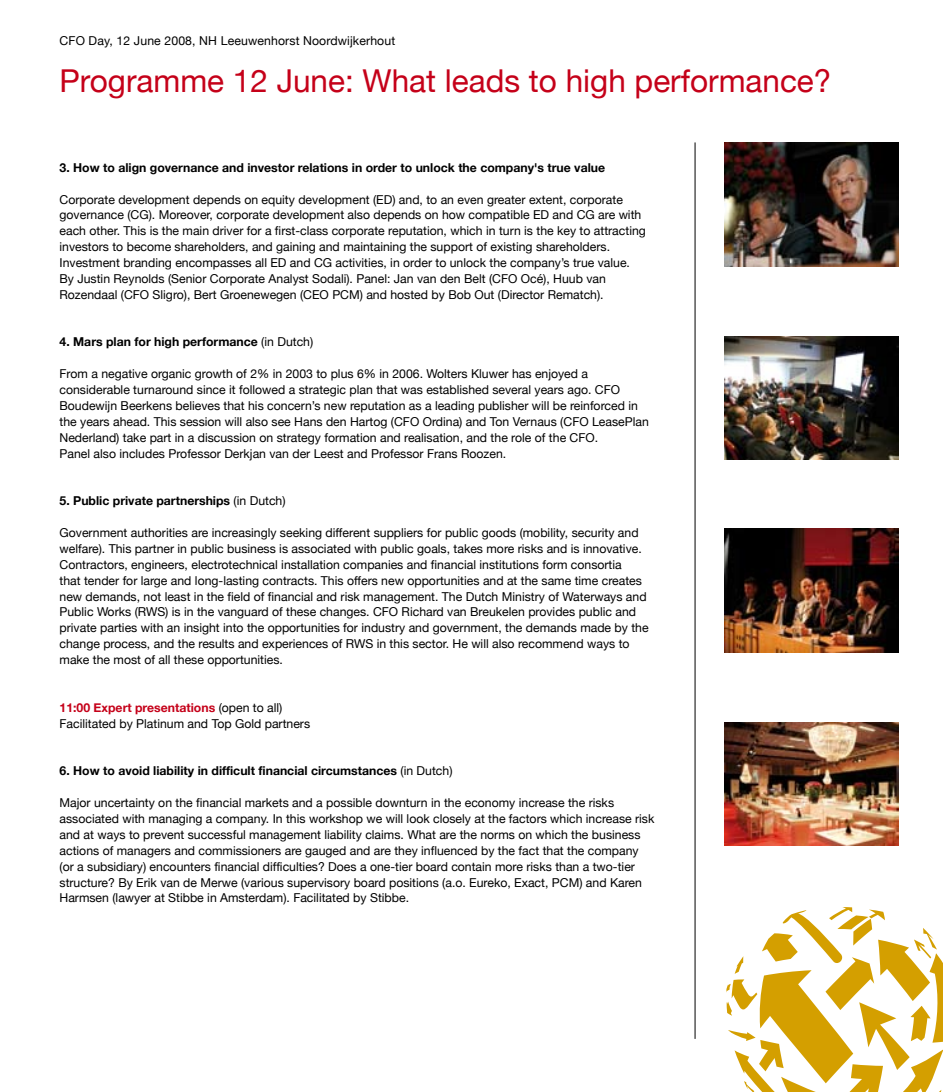
<style>
.page{position:relative;width:943px;height:1092px;background:#fff}
.page>*{position:absolute;margin:0;border:0;box-sizing:border-box;transform-origin:0 0}
.t1{font:31.5px "Helvetica Neue";color:#c50119}
.t2{font:12.25px/15.9px "Helvetica Neue";color:#000}
.t3{font:700 12.25px "Helvetica Neue";color:#000}
.s1{font-weight:400}
.s2{font-weight:700;color:#c50119}
</style>
<div class="page">
<svg style="left:726px;top:907px;width:217px;height:184px"></svg>
<hr style="left:694px;top:142px;width:1px;height:896px;background:#000">
<img style="left:724px;top:722px;width:174px;height:123px">
<img style="left:724px;top:336px;width:174px;height:123px">
<img style="left:724px;top:528px;width:174px;height:124px">
<img style="left:724px;top:142px;width:174px;height:124px">
<p class="t2" style="left:60px;top:32px;width:337px">CFO Day, 12 June 2008, NH Leeuwenhorst Noordwijkerhout</p>
<h1 class="t1" style="left:60px;top:62px;width:773px">Programme 12 June: What leads to high performance?</h1>
<p class="t3" style="left:60px;top:160px;width:547px">3. How to align governance and investor relations in order to unlock the company's true value</p>
<p class="t2" style="left:60px;top:191px;width:588px">Corporate development depends on equity development (ED) and, to an even greater extent, corporate governance (CG). Moreover, corporate development also depends on how compatible ED and CG are with each other. This is the main driver for a first-class corporate reputation, which in turn is the key to attracting investors to become shareholders, and gaining and maintaining the support of existing shareholders.<br>Investment branding encompasses all ED and CG activities, in order to unlock the company’s true value.<br>By Justin Reynolds (Senior Corporate Analyst Sodali). Panel: Jan van den Belt (CFO Océ), Huub van Rozendaal (CFO Sligro), Bert Groenewegen (CEO PCM) and hosted by Bob Out (Director Rematch).</p>
<p class="t3" style="left:60px;top:334px;width:255px">4. Mars plan for high performance <span class="s1">(in Dutch)</span></p>
<p class="t2" style="left:60px;top:366px;width:590px">From a negative organic growth of 2% in 2003 to plus 6% in 2006. Wolters Kluwer has enjoyed a considerable turnaround since it followed a strategic plan that was established several years ago. CFO Boudewijn Beerkens believes that his concern’s new reputation as a leading publisher will be reinforced in the years ahead. This session will also see Hans den Hartog (CFO Ordina) and Ton Vernaus (CFO LeasePlan Nederland) take part in a discussion on strategy formation and realisation, and the role of the CFO.<br>Panel also includes Professor Derkjan van der Leest and Professor Frans Roozen.</p>
<p class="t3" style="left:60px;top:493px;width:227px">5. Public private partnerships <span class="s1">(in Dutch)</span></p>
<p class="t2" style="left:60px;top:524px;width:590px">Government authorities are increasingly seeking different suppliers for public goods (mobility, security and welfare). This partner in public business is associated with public goals, takes more risks and is innovative.<br>Contractors, engineers, electrotechnical installation companies and financial institutions form consortia<br>that tender for large and long-lasting contracts. This offers new opportunities and at the same time creates new demands, not least in the field of financial and risk management. The Dutch Ministry of Waterways and Public Works (RWS) is in the vanguard of these changes. CFO Richard van Breukelen provides public and private parties with an insight into the opportunities for industry and government, the demands made by the change process, and the results and experiences of RWS in this sector. He will also recommend ways to make the most of all these opportunities.</p>
<p class="t2" style="left:60px;top:699px;width:252px"><span class="s2">11:00 Expert presentations</span> (open to all)<br>Facilitated by Platinum and Top Gold partners</p>
<p class="t3" style="left:60px;top:763px;width:394px">6. How to avoid liability in difficult financial circumstances <span class="s1">(in Dutch)</span></p>
<p class="t2" style="left:60px;top:794px;width:596px">Major uncertainty on the financial markets and a possible downturn in the economy increase the risks associated with managing a company. In this workshop we will look closely at the factors which increase risk and at ways to prevent successful management liability claims. What are the norms on which the business actions of managers and commissioners are gauged and are they influenced by the fact that the company (or a subsidiary) encounters financial difficulties? Does a one-tier board contain more risks than a two-tier structure? By Erik van de Merwe (various supervisory board positions (a.o. Eureko, Exact, PCM) and Karen Harmsen (lawyer at Stibbe in Amsterdam). Facilitated by Stibbe.</p>
</div>
